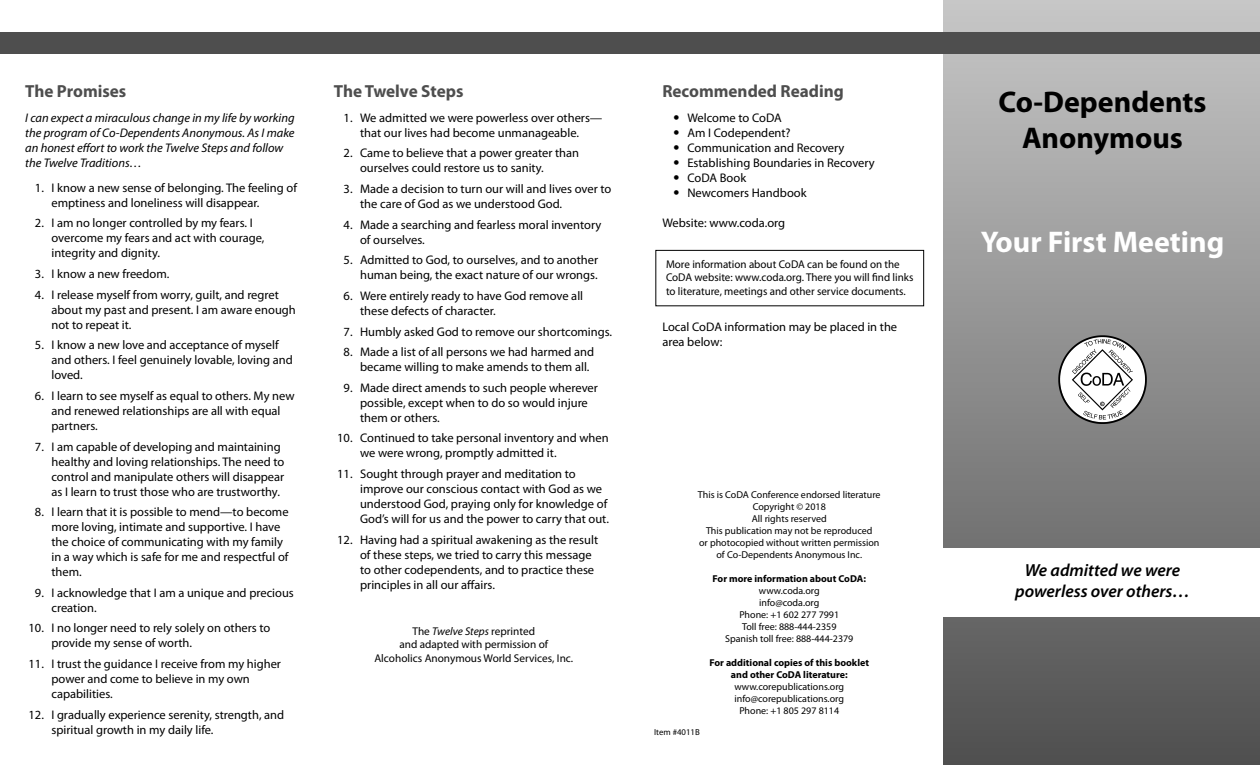
<style>
.page{position:relative;width:1260px;height:765px;background:#fff}
.page>*{position:absolute;margin:0;border:0;box-sizing:border-box;transform-origin:0 0}
.t1{font:700 30px "Myriad Pro";color:#000}
.t2{font:700 30px "Myriad Pro";color:#fff}
.Head{font:700 17.5px "Myriad Pro";color:#4e4e4e}
.t3{font:italic 600 17.5px "Myriad Pro";color:#000}
.Numbered{font:12.5px/15px "Myriad Pro";color:#000}
.Bod{font:12.5px/15px "Myriad Pro";color:#000}
.Bod-2{font:italic 12.5px/15px "Myriad Pro";color:#000}
.Bod-3{font:11.25px/13.5px "Myriad Pro";color:#000}
.Paragraph_Style_1{font:10px/12px "Myriad Pro";color:#000;text-align:center}
.Paragraph_Style_1-2{font:700 10px/12px "Myriad Pro";color:#000;text-align:center}
.t4{font:8.75px "Myriad Pro";color:#000}
.s1{font-style:italic}
.s2{font-weight:700;font-size:17.5px}
</style>
<div class="page">
<svg style="left:944px;top:0;width:316px;height:765px;background:#8c8c8c"></svg>
<div style="left:0;top:32px;width:1260px;height:22px;background:#4e4e4e"></div>
<img style="left:1057px;top:334px;width:91px;height:90px">
<div style="left:656px;top:250px;width:268px;height:56px;border:1px solid #000"></div>
<div style="left:944px;top:548px;width:316px;height:68px;background:#fff"></div>
<p class="Head" style="left:25px;top:80px;width:103px">The Promises</p>
<p class="Bod-2" style="left:25px;top:110px;width:271px">I can expect a miraculous change in my life by working the program of Co-Dependents Anonymous. As I make an honest effort to work the Twelve Steps and follow the Twelve Traditions…</p>
<p class="Numbered" style="left:51px;top:180px;width:247px;text-indent:-17px">1. I know a new sense of belonging. The feeling of emptiness and loneliness will disappear.</p>
<p class="Numbered" style="left:51px;top:216px;width:214px;text-indent:-17px">2. I am no longer controlled by my fears. I overcome my fears and act with courage, integrity and dignity.</p>
<p class="Numbered" style="left:35px;top:266px;width:136px">3. I know a new freedom.</p>
<p class="Numbered" style="left:51px;top:287px;width:246px;text-indent:-17px">4. I release myself from worry, guilt, and regret about my past and present. I am aware enough not to repeat it.</p>
<p class="Numbered" style="left:51px;top:337px;width:243px;text-indent:-17px">5. I know a new love and acceptance of myself and others. I feel genuinely lovable, loving and loved.</p>
<p class="Numbered" style="left:51px;top:388px;width:245px;text-indent:-17px">6. I learn to see myself as equal to others. My new and renewed relationships are all with equal partners.</p>
<p class="Numbered" style="left:51px;top:439px;width:235px;text-indent:-17px">7. I am capable of developing and maintaining healthy and loving relationships. The need to control and manipulate others will disappear as I learn to trust those who are trustworthy.</p>
<p class="Numbered" style="left:51px;top:504px;width:239px;text-indent:-17px">8. I learn that it is possible to mend—to become more loving, intimate and supportive. I have the choice of communicating with my family in a way which is safe for me and respectful of them.</p>
<p class="Numbered" style="left:51px;top:585px;width:244px;text-indent:-17px">9. I acknowledge that I am a unique and precious creation.</p>
<p class="Numbered" style="left:51px;top:621px;width:221px;text-indent:-23px">10. I no longer need to rely solely on others to provide my sense of worth.</p>
<p class="Numbered" style="left:51px;top:656px;width:231px;text-indent:-23px">11. I trust the guidance I receive from my higher power and come to believe in my own capabilities.</p>
<p class="Numbered" style="left:51px;top:707px;width:234px;text-indent:-23px">12. I gradually experience serenity, strength, and spiritual growth in my daily life.</p>
<p class="Head" style="left:334px;top:80px;width:131px">The Twelve Steps</p>
<p class="Numbered" style="left:344px;top:110px;width:260px;text-align:center">1. We admitted we were powerless over others— that our lives had become unmanageable.</p>
<p class="Numbered" style="left:360px;top:146px;width:221px;text-indent:-16px">2. Came to believe that a power greater than ourselves could restore us to sanity.</p>
<p class="Numbered" style="left:360px;top:181px;width:253px;text-indent:-16px">3. Made a decision to turn our will and lives over to the care of God as we understood God.</p>
<p class="Numbered" style="left:360px;top:217px;width:243px;text-indent:-16px">4. Made a searching and fearless moral inventory of ourselves.</p>
<p class="Numbered" style="left:344px;top:252px;width:256px;text-align:right">5. Admitted to God, to ourselves, and to another human being, the exact nature of our wrongs.</p>
<p class="Numbered" style="left:360px;top:288px;width:225px;text-indent:-16px">6. Were entirely ready to have God remove all these defects of character.</p>
<p class="Numbered" style="left:344px;top:324px;width:270px">7. Humbly asked God to remove our shortcomings.</p>
<p class="Numbered" style="left:360px;top:344px;width:236px;text-indent:-16px">8. Made a list of all persons we had harmed and became willing to make amends to them all.</p>
<p class="Numbered" style="left:360px;top:380px;width:239px;text-indent:-16px">9. Made direct amends to such people wherever possible, except when to do so would injure them or others.</p>
<p class="Numbered" style="left:360px;top:431px;width:250px;text-indent:-23px">10. Continued to take personal inventory and when we were wrong, promptly admitted it.</p>
<p class="Numbered" style="left:360px;top:466px;width:250px;text-indent:-23px">11. Sought through prayer and meditation to improve our conscious contact with God as we understood God, praying only for knowledge of God’s will for us and the power to carry that out.</p>
<p class="Numbered" style="left:360px;top:532px;width:240px;text-indent:-23px">12. Having had a spiritual awakening as the result of these steps, we tried to carry this message to other codependents, and to practice these principles in all our affairs.</p>
<p class="Bod-3" style="left:413px;top:624px;width:124px">The <span class="s1">Twelve Steps</span> reprinted</p>
<p class="Bod-3" style="left:399px;top:638px;width:150px">and adapted with permission of</p>
<p class="Bod-3" style="left:374px;top:651px;width:200px">Alcoholics Anonymous World Services, Inc.</p>
<p class="Head" style="left:662px;top:80px;width:183px">Recommended Reading</p>
<p class="Bod" style="left:674px;top:110px;width:110px"><span class="s2">•</span> Welcome to CoDA</p>
<p class="Bod" style="left:674px;top:125px;width:119px"><span class="s2">•</span> Am I Codependent?</p>
<p class="Bod" style="left:674px;top:140px;width:172px"><span class="s2">•</span> Communication and Recovery</p>
<p class="Bod" style="left:674px;top:155px;width:203px"><span class="s2">•</span> Establishing Boundaries in Recovery</p>
<p class="Bod" style="left:674px;top:170px;width:74px"><span class="s2">•</span> CoDA Book</p>
<p class="Bod" style="left:674px;top:185px;width:134px"><span class="s2">•</span> Newcomers Handbook</p>
<p class="Bod" style="left:662px;top:215px;width:124px">Website: www.coda.org</p>
<p class="Bod-3" style="left:666px;top:257px;width:249px">More information about CoDA can be found on the<br>CoDA website: www.coda.org. There you will find links to literature, meetings and other service documents.</p>
<p class="Bod" style="left:662px;top:319px;width:236px">Local CoDA information may be placed in the area below:</p>
<p class="Paragraph_Style_1" style="left:698px;top:488px;width:184px">This is CoDA Conference endorsed literature</p>
<p class="Paragraph_Style_1" style="left:753px;top:500px;width:75px">Copyright © 2018</p>
<p class="Paragraph_Style_1" style="left:752px;top:512px;width:77px">All rights reserved</p>
<p class="Paragraph_Style_1" style="left:699px;top:524px;width:182px">This publication may not be reproduced<br>or photocopied without written permission of Co-Dependents Anonymous Inc.</p>
<p class="Paragraph_Style_1-2" style="left:713px;top:572px;width:155px">For more information about CoDA:</p>
<p class="Paragraph_Style_1" style="left:759px;top:584px;width:62px">www.coda.org</p>
<p class="Paragraph_Style_1" style="left:759px;top:596px;width:62px">info@coda.org</p>
<p class="Paragraph_Style_1" style="left:739px;top:608px;width:101px">Phone: +1 602 277 7991</p>
<p class="Paragraph_Style_1" style="left:742px;top:620px;width:96px">Toll free: 888-444-2359</p>
<p class="Paragraph_Style_1" style="left:725px;top:632px;width:130px">Spanish toll free: 888-444-2379</p>
<p class="Paragraph_Style_1-2" style="left:709px;top:656px;width:161px">For additional copies of this booklet and other CoDA literature:</p>
<p class="Paragraph_Style_1" style="left:734px;top:680px;width:111px">www.corepublications.org</p>
<p class="Paragraph_Style_1" style="left:735px;top:692px;width:111px">info@corepublications.org</p>
<p class="Paragraph_Style_1" style="left:739px;top:704px;width:101px">Phone: +1 805 297 8114</p>
<p class="t4" style="left:654px;top:727px;width:47px">Item #4011B</p>
<p class="t1" style="left:998px;top:82px;width:210px">Co-Dependents</p>
<p class="t1" style="left:1022px;top:118px;width:162px">Anonymous</p>
<p class="t2" style="left:981px;top:223px;width:245px">Your First Meeting</p>
<p class="t3" style="left:1025px;top:559px;width:157px">We admitted we were</p>
<p class="t3" style="left:1015px;top:580px;width:176px">powerless over others…</p>
</div>
